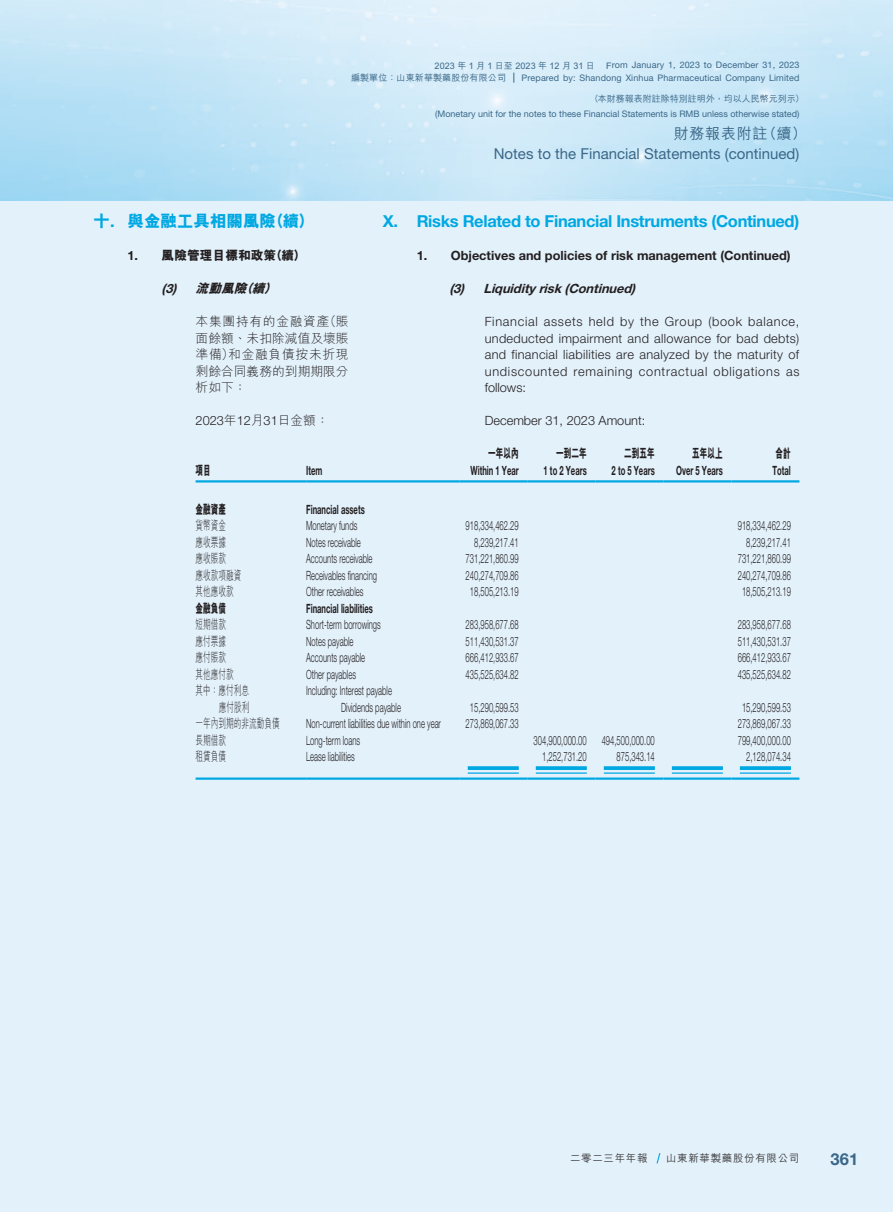
<style>
.page{position:relative;width:893px;height:1212px;background:#fff}
.page>*{position:absolute;margin:0;border:0;box-sizing:border-box;transform-origin:0 0}
.t1{font:700 16.5px "Helvetica Neue LT Std";letter-spacing:-.02em;color:#00a8e2}
.t2{font:800 16.5px "M Hei HK";color:#00a8e2}
.t3{font:700 16.5px "Helvetica Neue LT Std";color:#3a6788}
.t4{font:15px "Helvetica Neue LT Std";color:#3a6788}
.t5{font:500 15px "M Hei HK";letter-spacing:.05em;color:#3a6788}
.t6{font:300 12.75px "Helvetica Neue LT Std";color:#231f20;scale:.6 1}
.t7{font:300 12.75px/16.5px "Helvetica Neue LT Std";color:#231f20;text-align:justify}
.t8{font:700 12.75px "Helvetica Neue LT Std";color:#231f20;scale:.6 1}
.t9{font:300 12.75px "M Hei HK";color:#231f20;scale:.6 1}
.t10{font:300 12.75px/16.5px "M Hei HK";color:#231f20;text-align:justify}
.t11{font:700 12.75px "Helvetica Neue LT Std";color:#231f20}
.t12{font:800 12.75px "M Hei HK";color:#231f20;scale:.6 1}
.t13{font:italic 700 12.75px "Helvetica Neue LT Std";color:#231f20}
.t14{font:800 12.75px "M Hei HK";color:#231f20}
.t15{font:italic 800 12.75px "M Hei HK";color:#231f20}
.t16{font:500 10.5px "M Hei HK";letter-spacing:.065em;color:#3e3e3f}
.t17{font:9px "Helvetica Neue LT Std";letter-spacing:.015em;color:#3a6788}
.t18{font:500 9px "M Hei HK";letter-spacing:.015em;color:#3a6788}
.t19{font:500 9px "M Hei HK";letter-spacing:.265em;color:#3a6788}
.s1{font-family:"M Hei HK";font-weight:500}
.s2{font-family:"Helvetica Neue LT Std";font-weight:700}
.s3{font-family:"M Hei HK"}
</style>
<div class="page">
<div style="left:0;top:201px;width:893px;height:1011px;background:#e3f1fb"></div>
<svg style="left:656px;top:1153px;width:5px;height:11px"></svg>
<hr style="left:196px;top:480px;width:110px;height:2px;background:#00a8e2">
<hr style="left:306px;top:480px;width:153px;height:2px;background:#00a8e2">
<hr style="left:459px;top:480px;width:68px;height:2px;background:#00a8e2">
<hr style="left:527px;top:480px;width:68px;height:2px;background:#00a8e2">
<hr style="left:595px;top:480px;width:68px;height:2px;background:#00a8e2">
<hr style="left:663px;top:480px;width:68px;height:2px;background:#00a8e2">
<hr style="left:731px;top:480px;width:68px;height:2px;background:#00a8e2">
<svg style="left:468px;top:766px;width:51px;height:4px"></svg>
<hr style="left:468px;top:772px;width:51px;height:2px;background:#00a8e2">
<svg style="left:536px;top:766px;width:51px;height:4px"></svg>
<hr style="left:536px;top:772px;width:51px;height:2px;background:#00a8e2">
<svg style="left:604px;top:766px;width:51px;height:4px"></svg>
<hr style="left:604px;top:772px;width:51px;height:2px;background:#00a8e2">
<svg style="left:672px;top:766px;width:51px;height:4px"></svg>
<hr style="left:672px;top:772px;width:51px;height:2px;background:#00a8e2">
<svg style="left:740px;top:766px;width:51px;height:4px"></svg>
<hr style="left:740px;top:772px;width:51px;height:2px;background:#00a8e2">
<hr style="left:196px;top:777px;width:110px;height:3px;background:#00a8e2">
<hr style="left:306px;top:777px;width:153px;height:3px;background:#00a8e2">
<hr style="left:459px;top:777px;width:68px;height:3px;background:#00a8e2">
<hr style="left:527px;top:777px;width:68px;height:3px;background:#00a8e2">
<hr style="left:595px;top:777px;width:68px;height:3px;background:#00a8e2">
<hr style="left:663px;top:777px;width:68px;height:3px;background:#00a8e2">
<hr style="left:731px;top:777px;width:68px;height:3px;background:#00a8e2">
<p class="t19" style="left:435px;top:59px;width:162px">2023年1月1日至2023年12月31日</p>
<p class="t17" style="left:606px;top:60px;width:195px"><span class="s1">F</span>rom January 1, 2023 to December 31, 2023</p>
<p class="t18" style="left:351px;top:71px;width:157px">編製單位：山東新華製藥股份有限公司</p>
<p class="t17" style="left:522px;top:72px;width:279px">Prepared by: Shandong Xinhua Pharmaceutical Company Limited</p>
<p class="t18" style="left:590px;top:92px;width:216px">（本財務報表附註除特別註明外，均以人民幣元列示）</p>
<p class="t17" style="left:435px;top:109px;width:366px">(Monetary unit for the notes to these Financial Statements is RMB unless otherwise stated)</p>
<p class="t2" style="left:94px;top:213px;width:222px">十<span class="s2">.</span> 與金融工具相關風險（續）</p>
<p class="t14" style="left:128px;top:249px;width:180px"><span class="s2">1.</span> 風險管理目標和政策（續）</p>
<p class="t15" style="left:162px;top:282px;width:119px"><span class="s2">(3)</span> 流動風險（續）</p>
<p class="t10" style="left:196px;top:313px;width:155px">本集團持有的金融資產（賬面餘額、未扣除減值及壞賬準備）和金融負債按未折現剩餘合同義務的到期期限分析如下：</p>
<p class="t7" style="left:196px;top:412px;width:135px">2023<span class="s3">年</span>12<span class="s3">月</span>31<span class="s3">日金額：</span></p>
<p class="t5" style="left:674px;top:123px;width:135px">財務報表附註（續）</p>
<p class="t4" style="left:494px;top:145px;width:307px">Notes to the Financial Statements (continued)</p>
<p class="t1" style="left:383px;top:211px;width:418px">X. Risks Related to Financial Instruments (Continued)</p>
<p class="t11" style="left:417px;top:248px;width:375px">1. Objectives and policies of risk management (Continued)</p>
<p class="t13" style="left:449px;top:281px;width:187px">(3) Liquidity risk(Continued)</p>
<p class="t7" style="left:485px;top:313px;width:316px">Financial assets held by the Group (book balance, undeducted impairment and allowance for bad debts) and financial liabilities are analyzed by the maturity of undiscounted remaining contractual obligations as follows:</p>
<p class="t7" style="left:485px;top:412px;width:162px">December 31, 2023 Amount:</p>
<p class="t12" style="left:488px;top:447px;width:52px">一年以內</p>
<p class="t12" style="left:556px;top:447px;width:52px">一到二年</p>
<p class="t12" style="left:624px;top:447px;width:52px">二到五年</p>
<p class="t12" style="left:692px;top:447px;width:52px">五年以上</p>
<p class="t12" style="left:776px;top:447px;width:27px">合計</p>
<p class="t12" style="left:196px;top:464px;width:27px">項目</p>
<p class="t8" style="left:306px;top:462px;width:29px">Item</p>
<p class="t8" style="left:470px;top:462px;width:82px">Within 1 Year</p>
<p class="t8" style="left:544px;top:462px;width:74px">1 to 2 Years</p>
<p class="t8" style="left:612px;top:462px;width:74px">2 to 5 Years</p>
<p class="t8" style="left:676px;top:462px;width:79px">Over 5 Years</p>
<p class="t8" style="left:772px;top:462px;width:32px">Total</p>
<p class="t12" style="left:196px;top:503px;width:52px">金融資產</p>
<p class="t8" style="left:306px;top:501px;width:99px">Financial assets</p>
<p class="t9" style="left:196px;top:519px;width:52px">貨幣資金</p>
<p class="t6" style="left:306px;top:518px;width:87px">Monetary funds</p>
<p class="t6" style="left:466px;top:518px;width:90px">918,334,462.29</p>
<p class="t6" style="left:738px;top:518px;width:90px">918,334,462.29</p>
<p class="t9" style="left:196px;top:536px;width:52px">應收票據</p>
<p class="t6" style="left:306px;top:535px;width:93px">Notes receivable</p>
<p class="t6" style="left:474px;top:535px;width:76px">8,239,217.41</p>
<p class="t6" style="left:746px;top:535px;width:76px">8,239,217.41</p>
<p class="t9" style="left:196px;top:552px;width:52px">應收賬款</p>
<p class="t6" style="left:306px;top:551px;width:112px">Accounts receivable</p>
<p class="t6" style="left:466px;top:551px;width:90px">731,221,860.99</p>
<p class="t6" style="left:738px;top:551px;width:90px">731,221,860.99</p>
<p class="t9" style="left:196px;top:569px;width:78px">應收款項融資</p>
<p class="t6" style="left:306px;top:568px;width:120px">Receivables financing</p>
<p class="t6" style="left:466px;top:568px;width:90px">240,274,709.86</p>
<p class="t6" style="left:738px;top:568px;width:90px">240,274,709.86</p>
<p class="t9" style="left:196px;top:585px;width:65px">其他應收款</p>
<p class="t6" style="left:306px;top:584px;width:97px">Other receivables</p>
<p class="t6" style="left:470px;top:584px;width:83px">18,505,213.19</p>
<p class="t6" style="left:742px;top:584px;width:83px">18,505,213.19</p>
<p class="t12" style="left:196px;top:602px;width:52px">金融負債</p>
<p class="t8" style="left:306px;top:600px;width:113px">Financial liabilities</p>
<p class="t9" style="left:196px;top:618px;width:52px">短期借款</p>
<p class="t6" style="left:306px;top:617px;width:126px">Short-term borrowings</p>
<p class="t6" style="left:466px;top:617px;width:90px">283,958,677.68</p>
<p class="t6" style="left:738px;top:617px;width:90px">283,958,677.68</p>
<p class="t9" style="left:196px;top:635px;width:52px">應付票據</p>
<p class="t6" style="left:306px;top:634px;width:80px">Notes payable</p>
<p class="t6" style="left:466px;top:634px;width:90px">511,430,531.37</p>
<p class="t6" style="left:738px;top:634px;width:90px">511,430,531.37</p>
<p class="t9" style="left:196px;top:651px;width:52px">應付賬款</p>
<p class="t6" style="left:306px;top:650px;width:100px">Accounts payable</p>
<p class="t6" style="left:466px;top:650px;width:90px">666,412,933.67</p>
<p class="t6" style="left:738px;top:650px;width:90px">666,412,933.67</p>
<p class="t9" style="left:196px;top:668px;width:65px">其他應付款</p>
<p class="t6" style="left:306px;top:667px;width:85px">Other payables</p>
<p class="t6" style="left:466px;top:667px;width:90px">435,525,634.82</p>
<p class="t6" style="left:738px;top:667px;width:90px">435,525,634.82</p>
<p class="t9" style="left:196px;top:684px;width:91px">其中：應付利息</p>
<p class="t6" style="left:306px;top:683px;width:145px">Including: Interest payable</p>
<p class="t9" style="left:219px;top:701px;width:53px">應付股利</p>
<p class="t6" style="left:341px;top:699px;width:101px">Dividends payable</p>
<p class="t6" style="left:470px;top:699px;width:83px">15,290,599.53</p>
<p class="t6" style="left:742px;top:699px;width:83px">15,290,599.53</p>
<p class="t9" style="left:196px;top:717px;width:142px">一年內到期的非流動負債</p>
<p class="t6" style="left:306px;top:716px;width:226px">Non-current liabilities due within one year</p>
<p class="t6" style="left:466px;top:716px;width:90px">273,869,067.33</p>
<p class="t6" style="left:738px;top:716px;width:90px">273,869,067.33</p>
<p class="t9" style="left:196px;top:734px;width:52px">長期借款</p>
<p class="t6" style="left:306px;top:732px;width:92px">Long-term loans</p>
<p class="t6" style="left:534px;top:732px;width:203px">304,900,000.00 494,500,000.00</p>
<p class="t6" style="left:738px;top:732px;width:90px">799,400,000.00</p>
<p class="t9" style="left:196px;top:750px;width:52px">租賃負債</p>
<p class="t6" style="left:306px;top:749px;width:82px">Lease liabilities</p>
<p class="t6" style="left:542px;top:749px;width:76px">1,252,731.20</p>
<p class="t6" style="left:617px;top:749px;width:65px">875,343.14</p>
<p class="t6" style="left:746px;top:749px;width:76px">2,128,074.34</p>
<p class="t16" style="left:570px;top:1151px;width:79px">二零二三年年報</p>
<p class="t16" style="left:666px;top:1151px;width:135px">山東新華製藥股份有限公司</p>
<p class="t3" style="left:830px;top:1149px;width:29px">361</p>
</div>
